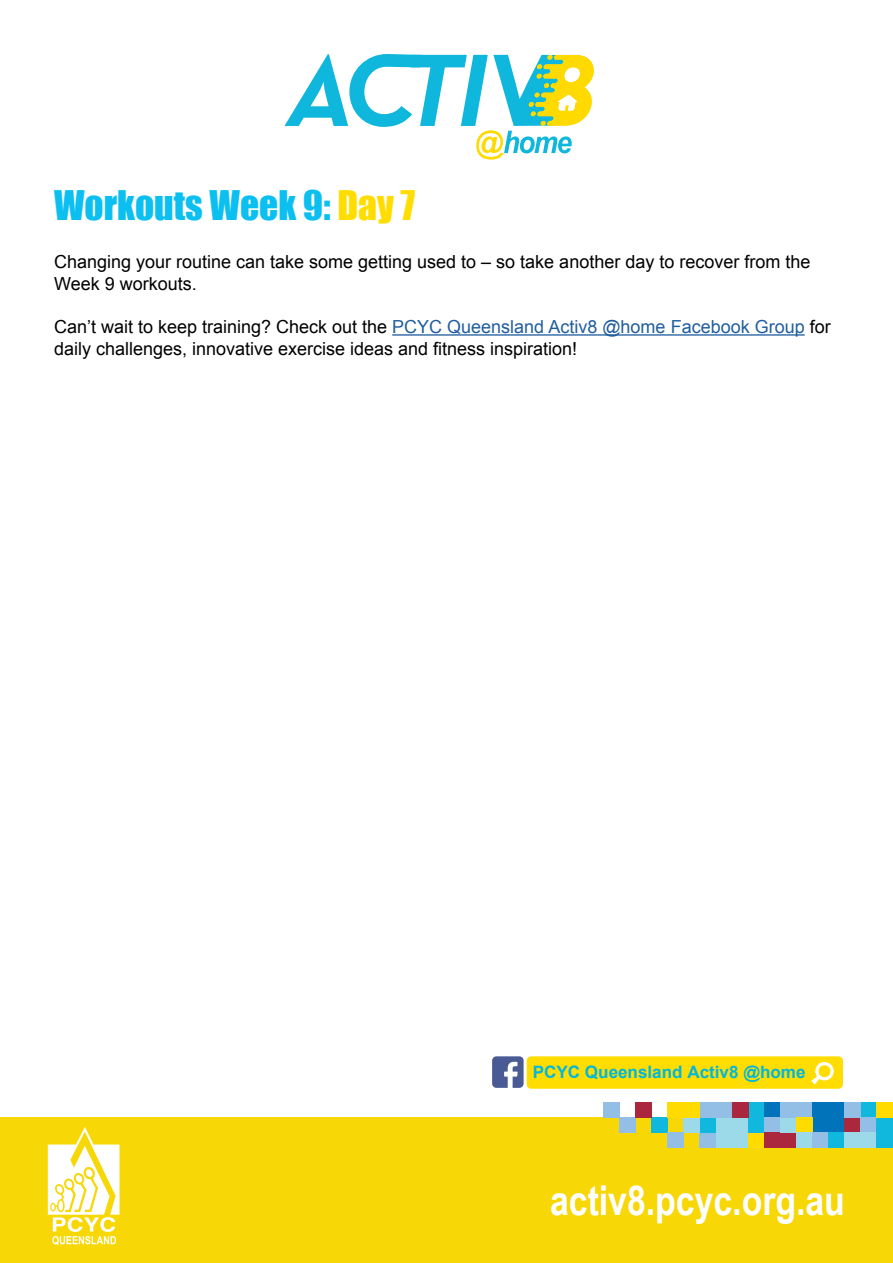
<style>
.page{position:relative;width:893px;height:1263px;background:#fff}
.page>*{position:absolute;margin:0;border:0;box-sizing:border-box;transform-origin:0 0}
.t1{font:700 41.25px "Arial Narrow";color:#fff}
.t2{font:37.5px "Impact";color:#0bc0f1}
.t3{font:18px/21.6px "Arial";color:#000}
.t4{font:700 17.1px "Arial";color:#00b7dd}
.s1{color:#fd0}
.s2{color:#215e9e}
</style>
<div class="page">
<svg style="left:284px;top:54px;width:310px;height:106px"></svg>
<svg style="left:492px;top:1056px;width:32px;height:32px"></svg>
<div style="left:527px;top:1056px;width:316px;height:33px;background:#fd0;border-radius:5px"></div>
<svg style="left:811px;top:1062px;width:23px;height:22px"></svg>
<div style="left:0;top:1117px;width:893px;height:146px;background:#f8d707"></div>
<div style="left:716px;top:1117px;width:32px;height:31px;background:#9ddae9"></div>
<div style="left:700px;top:1132px;width:16px;height:16px;background:#93bfe6"></div>
<div style="left:651px;top:1117px;width:17px;height:15px;background:#11b8de"></div>
<div style="left:748px;top:1132px;width:16px;height:16px;background:#ffdb00"></div>
<div style="left:748px;top:1102px;width:16px;height:30px;background:#11b8de"></div>
<div style="left:732px;top:1102px;width:16px;height:15px;background:#aa273d"></div>
<div style="left:700px;top:1117px;width:16px;height:15px;background:#11b8de"></div>
<div style="left:700px;top:1102px;width:32px;height:15px;background:#93bfe6"></div>
<div style="left:684px;top:1117px;width:16px;height:15px;background:#9ddae9"></div>
<div style="left:668px;top:1102px;width:32px;height:15px;background:#ffdb00"></div>
<div style="left:619px;top:1117px;width:16px;height:15px;background:#93bfe6"></div>
<div style="left:635px;top:1102px;width:16px;height:15px;background:#aa273d"></div>
<div style="left:668px;top:1132px;width:16px;height:16px;background:#93bfe6"></div>
<div style="left:764px;top:1102px;width:16px;height:15px;background:#0073bb"></div>
<div style="left:764px;top:1117px;width:16px;height:15px;background:#93bfe6"></div>
<div style="left:764px;top:1132px;width:32px;height:16px;background:#aa273d"></div>
<div style="left:780px;top:1117px;width:16px;height:15px;background:#9ddae9"></div>
<div style="left:780px;top:1102px;width:32px;height:15px;background:#93bfe6"></div>
<div style="left:812px;top:1102px;width:33px;height:30px;background:#0073bb"></div>
<div style="left:796px;top:1117px;width:16px;height:15px;background:#ffdb00"></div>
<div style="left:796px;top:1132px;width:16px;height:16px;background:#9ddae9"></div>
<div style="left:845px;top:1117px;width:16px;height:15px;background:#aa273d"></div>
<div style="left:812px;top:1132px;width:17px;height:16px;background:#93bfe6"></div>
<div style="left:861px;top:1102px;width:16px;height:15px;background:#11b8de"></div>
<div style="left:845px;top:1102px;width:16px;height:15px;background:#93bfe6"></div>
<div style="left:861px;top:1117px;width:16px;height:15px;background:#93bfe6"></div>
<div style="left:829px;top:1132px;width:16px;height:16px;background:#11b8de"></div>
<div style="left:845px;top:1132px;width:32px;height:16px;background:#9ddae9"></div>
<div style="left:877px;top:1117px;width:16px;height:31px;background:#11b8de"></div>
<div style="left:877px;top:1102px;width:16px;height:15px;background:#ffdb00"></div>
<div style="left:603px;top:1102px;width:16px;height:15px;background:#93bfe6"></div>
<svg style="left:48px;top:1127px;width:72px;height:118px"></svg>
<hr style="left:392px;top:334px;width:413px;height:2px;background:#215e9e">
<h2 class="t2" style="left:54px;top:176px;width:363px">Workouts Week 9: <span class="s1">Day 7</span></h2>
<p class="t3" style="left:54px;top:251px;width:758px">Changing your routine can take some getting used to – so take another day to recover from the<br>Week 9 workouts.</p>
<p class="t3" style="left:54px;top:316px;width:778px">Can’t wait to keep training? Check out the <span class="s2">PCYC Queensland Activ8 @home Facebook Group</span> for daily challenges, innovative exercise ideas and fitness inspiration!</p>
<p class="t4" style="left:533px;top:1061px;width:274px">PCYC Queensland Activ8 @home</p>
<h1 class="t1" style="left:550px;top:1169px;width:296px">activ8.pcyc.org.au</h1>
</div>
